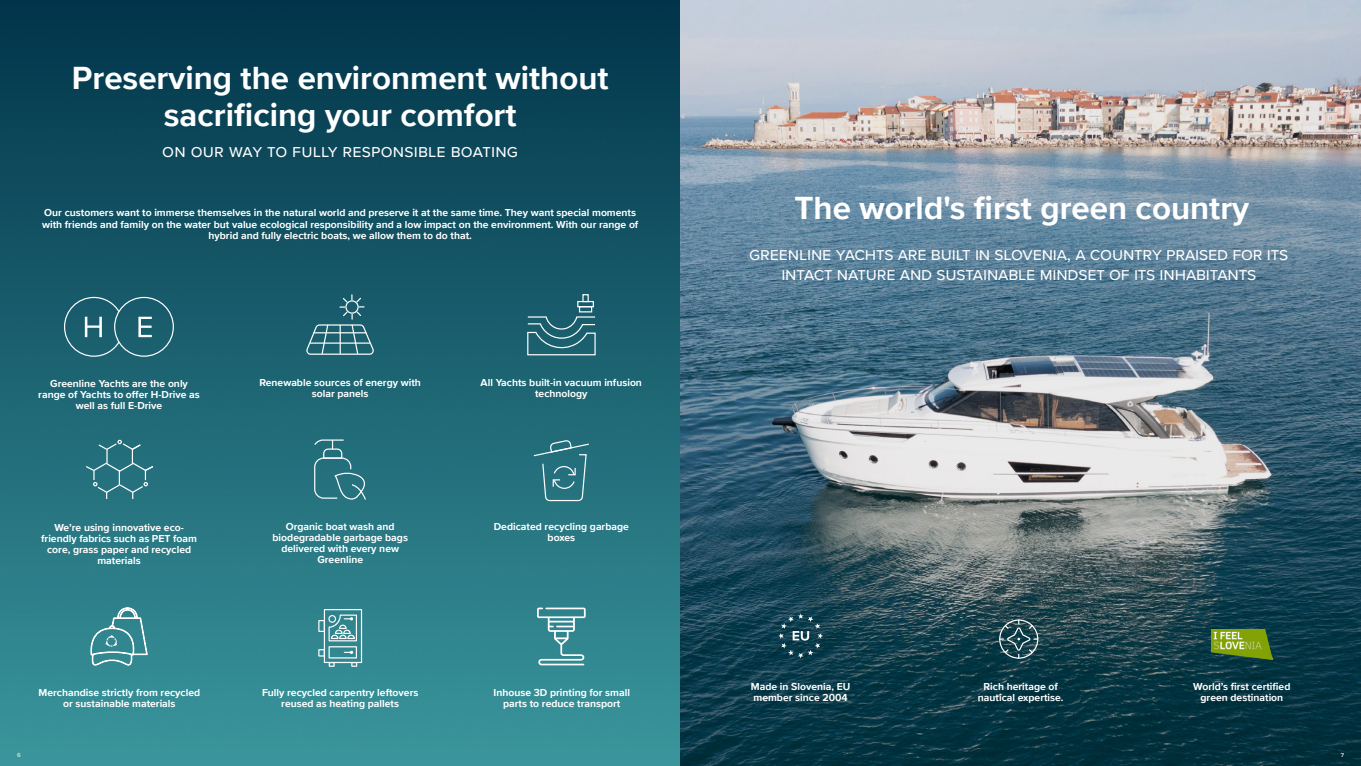
<style>
.page{position:relative;width:1361px;height:766px;background:#fff}
.page>*{position:absolute;margin:0;border:0;box-sizing:border-box;transform-origin:0 0}
.t1{font:700 33px/37px "Proxima Nova";color:#fff;text-align:center}
.t2{font:18px/20px "Proxima Nova";letter-spacing:-.01em;color:#fff;text-align:center}
.t3{font:18px "Proxima Nova";letter-spacing:.01em;color:#fff}
.t4{font:700 10.4px/11px "Proxima Nova";color:#fff;text-align:center}
.t5{font:700 6px "Proxima Nova";color:#d6d6d5}
</style>
<div class="page">
<img style="left:0;top:0;width:680px;height:765px">
<svg style="left:306px;top:295px;width:68px;height:60px;background:#336f7d"></svg>
<hr style="left:313px;top:332px;width:53px;height:1px;background:#fff">
<hr style="left:310px;top:342px;width:60px;height:1px;background:#fff">
<svg style="left:64px;top:296px;width:57px;height:61px;background:#306d7b"></svg>
<div style="left:114px;top:297px;width:60px;height:59px;border:1px solid #fff;border-radius:50%"></div>
<svg style="left:138px;top:316px;width:14px;height:21px"></svg>
<svg style="left:533px;top:439px;width:57px;height:62px;background:#397d89"></svg>
<svg style="left:314px;top:439px;width:53px;height:61px;background:#3a7e8a"></svg>
<svg style="left:527px;top:315px;width:69px;height:40px;background:#3a7582"></svg>
<div style="left:582px;top:294px;width:7px;height:8px;border:1px solid #fff"></div>
<div style="left:579px;top:306px;width:13px;height:6px;border:1px solid #fff"></div>
<div style="left:577px;top:301px;width:17px;height:6px;border:1px solid #fff"></div>
<svg style="left:85px;top:439px;width:68px;height:60px;background:#357b87"></svg>
<img style="left:680px;top:0;width:681px;height:765px">
<div style="left:999px;top:619px;width:39px;height:39px;border:1px solid #fff;border-radius:50%"></div>
<svg style="left:999px;top:620px;width:38px;height:38px"></svg>
<svg style="left:778px;top:613px;width:45px;height:45px;background:#26515f"></svg>
<img style="left:1211px;top:629px;width:61px;height:30px">
<svg style="left:537px;top:607px;width:49px;height:58px;background:#5d9fa7"></svg>
<svg style="left:91px;top:607px;width:57px;height:60px;background:#5299a1"></svg>
<svg style="left:318px;top:609px;width:44px;height:57px;background:#66a5ac"></svg>
<h1 class="t1" style="left:72px;top:59px;width:538px">Preserving the environment without sacrificing your comfort</h1>
<h2 class="t3" style="left:162px;top:137px;width:357px">on our way to fully responsible boating</h2>
<p class="t4" style="left:42px;top:206px;width:598px;line-height:11.5px">Our customers want to immerse themselves in the natural world and preserve it at the same time. They want special moments with friends and family on the water but value ecological responsibility and a low impact on the environment. With our range of hybrid and fully electric boats, we allow them to do that.</p>
<p class="t4" style="left:38px;top:378px;width:163px">Greenline Yachts are the only range of Yachts to offer H-Drive as well as full E-Drive</p>
<p class="t4" style="left:259px;top:376px;width:163px">Renewable sources of energy with solar panels</p>
<p class="t4" style="left:41px;top:521px;width:157px">We’re using innovative eco&shy;friendly fabrics such as PET foam core, grass paper and recycled materials</p>
<p class="t4" style="left:272px;top:520px;width:137px">Organic boat wash and biodegradable garbage bags delivered with every new<br>Greenline</p>
<p class="t4" style="left:481px;top:376px;width:163px">All Yachts built-in vacuum infusion technology</p>
<p class="t4" style="left:494px;top:521px;width:137px">Dedicated recycling garbage boxes</p>
<p class="t4" style="left:38px;top:686px;width:163px">Merchandise strictly from recycled or sustainable materials</p>
<p class="t4" style="left:262px;top:686px;width:158px">Fully recycled carpentry leftovers reused as heating pallets</p>
<p class="t4" style="left:493px;top:686px;width:138px">Inhouse 3D printing for small parts to reduce transport</p>
<h1 class="t1" style="left:794px;top:188px;width:456px">The world's first green country</h1>
<h2 class="t2" style="left:749px;top:243px;width:540px">greenline yachts are built in slovenia, a country praised for its intact nature and sustainable mindset of its inhabitants</h2>
<p class="t4" style="left:751px;top:681px;width:101px;text-align:left">Made in Slovenia, EU member since 2004</p>
<p class="t4" style="left:978px;top:681px;width:87px">Rich heritage of nautical expertise.</p>
<p class="t4" style="left:1193px;top:681px;width:99px">World’s first certified green destination</p>
<p class="t5" style="left:17px;top:749px;width:5px">6</p>
<p class="t5" style="left:1340px;top:749px;width:5px">7</p>
</div>
